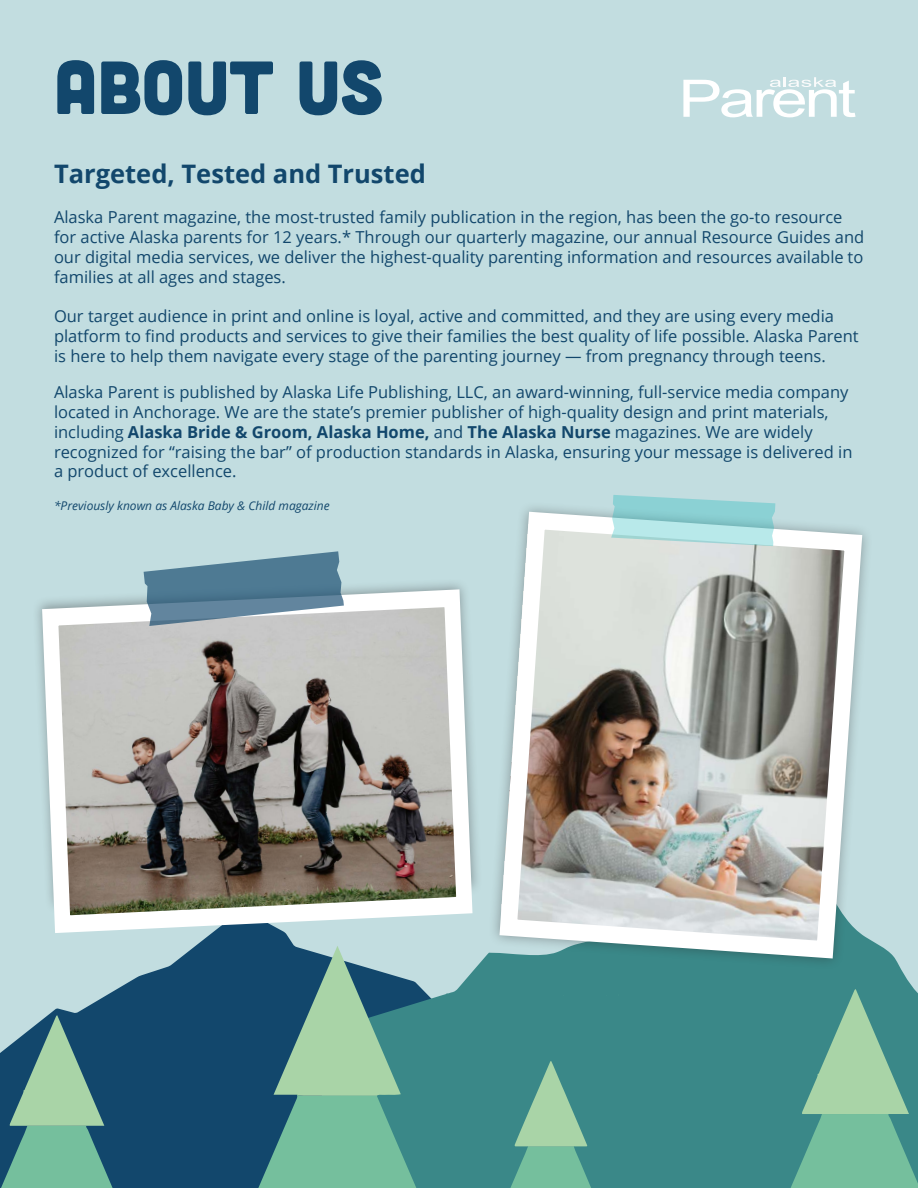
<style>
.page{position:relative;width:918px;height:1188px;background:#c2dde0}
.page>*{position:absolute;margin:0;border:0;box-sizing:border-box;transform-origin:0 0}
.t1{font:75px "Cubano";color:#12476c}
.t2{font:700 25.5px "Open Sans";color:#12476c}
.t3{font:16.5px/19.8px "Open Sans";color:#12476c}
.t4{font:16.5px/19.8px "Open Sans";color:#12476c}
.t5{font:italic 12px "Open Sans";color:#12476c}
.s1{font-weight:700}
.s2{font-style:inherit}
</style>
<div class="page">
<svg style="left:48px;top:942px;width:247px;height:246px;fill:#12476c"></svg>
<div style="left:427px;top:942px;width:487px;height:246px;background:#3a8888"></div>
<svg style="left:247px;top:946px;width:180px;height:242px;background:#5a948f"></svg>
<svg style="left:498px;top:1061px;width:105px;height:127px;background:#60a493"></svg>
<svg style="left:779px;top:989px;width:139px;height:199px;background:#64a895"></svg>
<svg style="left:0;top:1015px;width:124px;height:173px;background:#578d8b"></svg>
<svg style="left:37px;top:583px;width:440px;height:359px;background:#a3a39f"></svg>
<div style="left:489px;top:501px;width:385px;height:469px;background:#231f20;opacity:.37"></div>
<img style="left:491px;top:503px;width:380px;height:464px">
<svg style="left:144px;top:551px;width:200px;height:75px;background:#7596a8"></svg>
<svg style="left:611px;top:495px;width:164px;height:51px"></svg>
<svg style="left:683px;top:77px;width:173px;height:40px"></svg>
<p class="t1" style="left:54px;top:39px;width:331px">ABOUT US</p>
<p class="t2" style="left:54px;top:156px;width:373px">Targeted, Tested and Trusted</p>
<p class="t3" style="left:54px;top:207px;width:812px">Alaska Parent magazine, the most-trusted family publication in the region, has been the go-to resource for active Alaska parents for 12 years.* Through our quarterly magazine, our annual Resource Guides and our digital media services, we deliver the highest-quality parenting information and resources available to families at all ages and stages.</p>
<p class="t3" style="left:54px;top:306px;width:806px">Our target audience in print and online is loyal, active and committed, and they are using every media platform to find products and services to give their families the best quality of life possible. Alaska Parent is here to help them navigate every stage of the parenting journey — from pregnancy through teens.</p>
<p class="t4" style="left:54px;top:382px;width:800px">Alaska Parent is published by Alaska Life Publishing, LLC, an award-winning, full-service media company located in Anchorage. We are the state’s premier publisher of high-quality design and print materials, including <span class="s1">Alaska Bride &amp; Groom, Alaska Home,</span> <span class="s2">and</span> <span class="s1">The Alaska Nurse</span> magazines. We are widely recognized for “raising the bar” of production standards in Alaska, ensuring your message is delivered in a product of excellence.</p>
<p class="t5" style="left:54px;top:498px;width:277px">*Previously known as Alaska Baby &amp; Child magazine</p>
</div>
